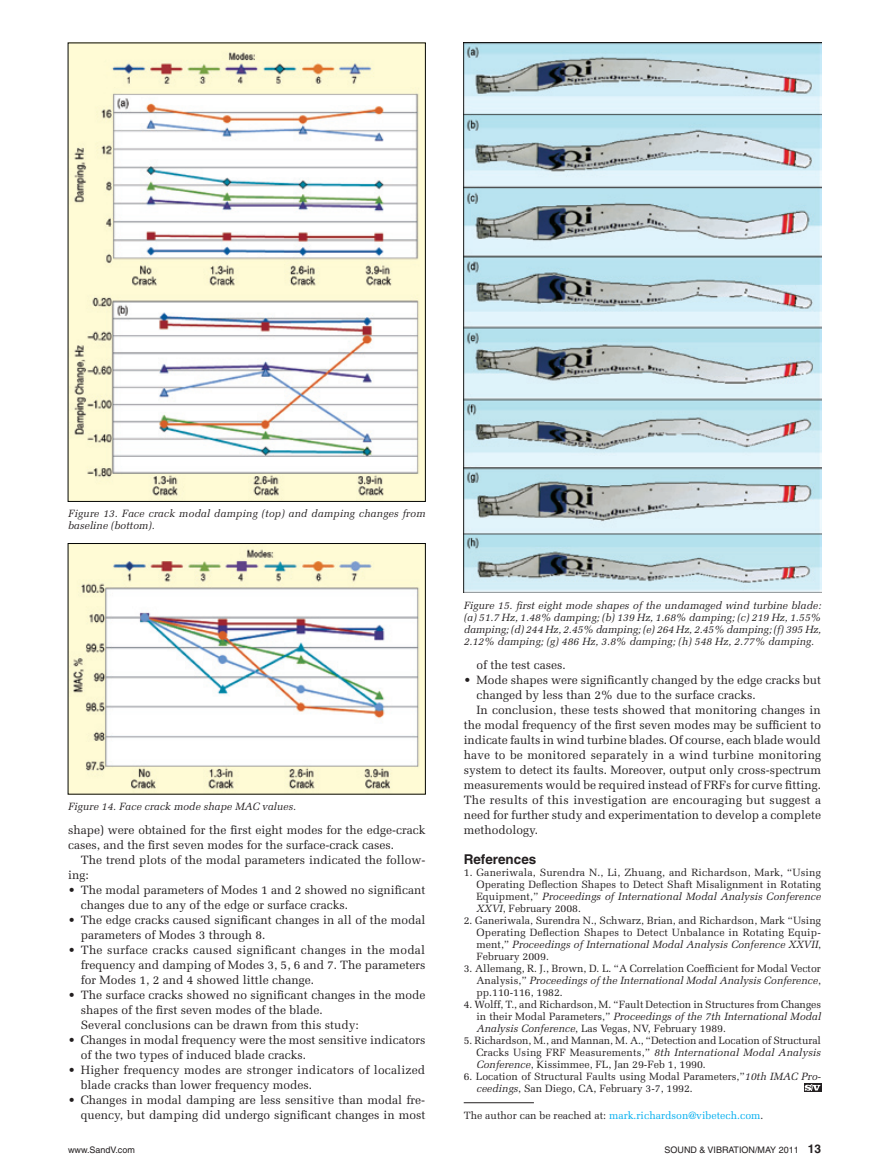
<style>
.page{position:relative;width:878px;height:1175px;background:#fff}
.page>*{position:absolute;margin:0;border:0;box-sizing:border-box;transform-origin:0 0}
.t1{font:700 13.5px "Helvetica";color:#231f20}
.t2{font:12px/15px "Melior";color:#231f20}
.t3{font:10.5px/12px "Melior";color:#231f20;text-align:justify}
.t4{font:italic 10.5px/12px "Melior";color:#231f20}
.t5{font:10.5px "Melior";color:#00aeef}
.t6{font:9px "Helvetica";color:#231f20}
.s1{font-style:italic}
.s2{color:#231f20}
.s3{font-weight:700;font-size:12px}
</style>
<div class="page">
<img style="left:70px;top:45px;width:354px;height:455px">
<img style="left:70px;top:545px;width:354px;height:247px">
<div style="left:68px;top:543px;width:358px;height:251px;border:1px solid #040503"></div>
<img style="left:463px;top:43px;width:358px;height:550px">
<div style="left:804px;top:1083px;width:17px;height:8px;background:#231f20"></div>
<svg style="left:804px;top:1084px;width:16px;height:8px"></svg>
<hr style="left:463px;top:1102px;width:71px;height:1px;background:#231f20">
<p class="t4" style="left:68px;top:507px;width:359px">Figure 13. Face crack modal damping (top) and damping changes from baseline (bottom).</p>
<p class="t4" style="left:68px;top:800px;width:229px">Figure 14. Face crack mode shape MAC values.</p>
<p class="t2" style="left:68px;top:822px;width:359px">shape) were obtained for the first eight modes for the edge-crack cases, and the first seven modes for the surface-crack cases.</p>
<p class="t2" style="left:68px;top:852px;width:359px;text-indent:13px">The trend plots of the modal parameters indicated the follow&shy;ing:</p>
<p class="t2" style="left:81px;top:882px;width:346px;text-indent:-13px">• The modal parameters of Modes 1 and 2 showed no significant changes due to any of the edge or surface cracks.</p>
<p class="t2" style="left:81px;top:912px;width:346px;text-indent:-13px">• The edge cracks caused significant changes in all of the modal parameters of Modes 3 through 8.</p>
<p class="t2" style="left:81px;top:942px;width:346px;text-align:justify;text-indent:-13px">• The surface cracks caused significant changes in the modal frequency and damping of Modes 3, 5, 6 and 7. The parameters for Modes 1, 2 and 4 showed little change.</p>
<p class="t2" style="left:81px;top:987px;width:346px;text-indent:-13px">• The surface cracks showed no significant changes in the mode shapes of the first seven modes of the blade.<br>Several conclusions can be drawn from this study:</p>
<p class="t2" style="left:81px;top:1032px;width:346px;text-indent:-13px">• Changes in modal frequency were the most sensitive indicators of the two types of induced blade cracks.</p>
<p class="t2" style="left:81px;top:1062px;width:346px;text-indent:-13px">• Higher frequency modes are stronger indicators of localized blade cracks than lower frequency modes.</p>
<p class="t2" style="left:68px;top:1092px;width:359px;text-align:right">• Changes in modal damping are less sensitive than modal fre&shy;quency, but damping did undergo significant changes in most</p>
<p class="t4" style="left:463px;top:599px;width:359px;text-align:justify">Figure 15. first eight mode shapes of the undamaged wind turbine blade: (a) 51.7 Hz, 1.48% damping; (b) 139 Hz, 1.68% damping; (c) 219 Hz, 1.55% damping; (d) 244 Hz, 2.45% damping; (e) 264 Hz, 2.45% damping; (f) 395 Hz, 2.12% damping; (g) 486 Hz, 3.8% damping; (h) 548 Hz, 2.77% damping.</p>
<p class="t2" style="left:476px;top:657px;width:91px">of the test cases.</p>
<p class="t2" style="left:463px;top:672px;width:359px">• Mode shapes were significantly changed by the edge cracks but</p>
<p class="t2" style="left:476px;top:687px;width:281px">changed by less than 2% due to the surface cracks.</p>
<p class="t2" style="left:476px;top:702px;width:346px">In conclusion, these tests showed that monitoring changes in</p>
<p class="t2" style="left:463px;top:717px;width:359px">the modal frequency of the first seven modes may be sufficient to</p>
<p class="t2" style="left:463px;top:732px;width:358px">indicate faults in wind turbine blades. Of course, each blade would</p>
<p class="t2" style="left:463px;top:747px;width:359px">have to be monitored separately in a wind turbine monitoring</p>
<p class="t2" style="left:463px;top:762px;width:359px">system to detect its faults. Moreover, output only cross-spectrum</p>
<p class="t2" style="left:463px;top:777px;width:359px">measurements would be required instead of FRFs for curve fitting.</p>
<p class="t2" style="left:463px;top:792px;width:359px">The results of this investigation are encouraging but suggest a</p>
<p class="t2" style="left:463px;top:807px;width:359px">need for further study and experimentation to develop a complete</p>
<p class="t2" style="left:463px;top:822px;width:76px">methodology.</p>
<p class="t1" style="left:463px;top:851px;width:74px">References</p>
<p class="t3" style="left:476px;top:866px;width:346px;text-indent:-13px">1. Ganeriwala, Surendra N., Li, Zhuang, and Richardson, Mark, “Using Operating Deflection Shapes to Detect Shaft Misalignment in Rotating Equipment,” <span class="s1">Proceedings of International Modal Analysis Conference XXVI</span>, February 2008.</p>
<p class="t3" style="left:476px;top:914px;width:346px;text-indent:-13px">2. Ganeriwala, Surendra N., Schwarz, Brian, and Richardson, Mark “Using Operating Deflection Shapes to Detect Unbalance in Rotating Equip&shy;ment,” <span class="s1">Proceedings of International Modal Analysis Conference XXVII</span>, February 2009.</p>
<p class="t3" style="left:476px;top:962px;width:346px;text-indent:-13px">3. Allemang, R. J., Brown, D. L. “A Correlation Coefficient for Modal Vector Analysis,” <span class="s1">Proceedings of the International Modal Analysis Conference</span>, pp.110-116, 1982.</p>
<p class="t3" style="left:476px;top:998px;width:346px;text-indent:-13px">4. Wolff, T., and Richardson, M. “Fault Detection in Structures from Changes in their Modal Parameters,” <span class="s1">Proceedings of the 7th International Modal Analysis Conference</span>, Las Vegas, NV, February 1989.</p>
<p class="t3" style="left:476px;top:1034px;width:346px;text-indent:-13px">5. Richardson, M., and Mannan, M. A., “Detection and Location of Structural Cracks Using FRF Measurements,” <span class="s1">8th International Modal Analysis Conference</span>, Kissimmee, FL, Jan 29-Feb 1, 1990.</p>
<p class="t3" style="left:476px;top:1070px;width:346px;text-indent:-13px">6. Location of Structural Faults using Modal Parameters,”<span class="s1">10th IMAC Pro&shy;ceedings</span>, San Diego, CA, February 3-7, 1992.</p>
<p class="t5" style="left:463px;top:1109px;width:301px"><span class="s2">The author can be reached at:</span> mark.richardson@vibetech.com<span class="s2">.</span></p>
<p class="t6" style="left:68px;top:1144px;width:68px">www.SandV.com</p>
<p class="t6" style="left:664px;top:1144px;width:158px">SOUND &amp; VIBRATION/MAY 2011 <span class="s3">13</span></p>
</div>
